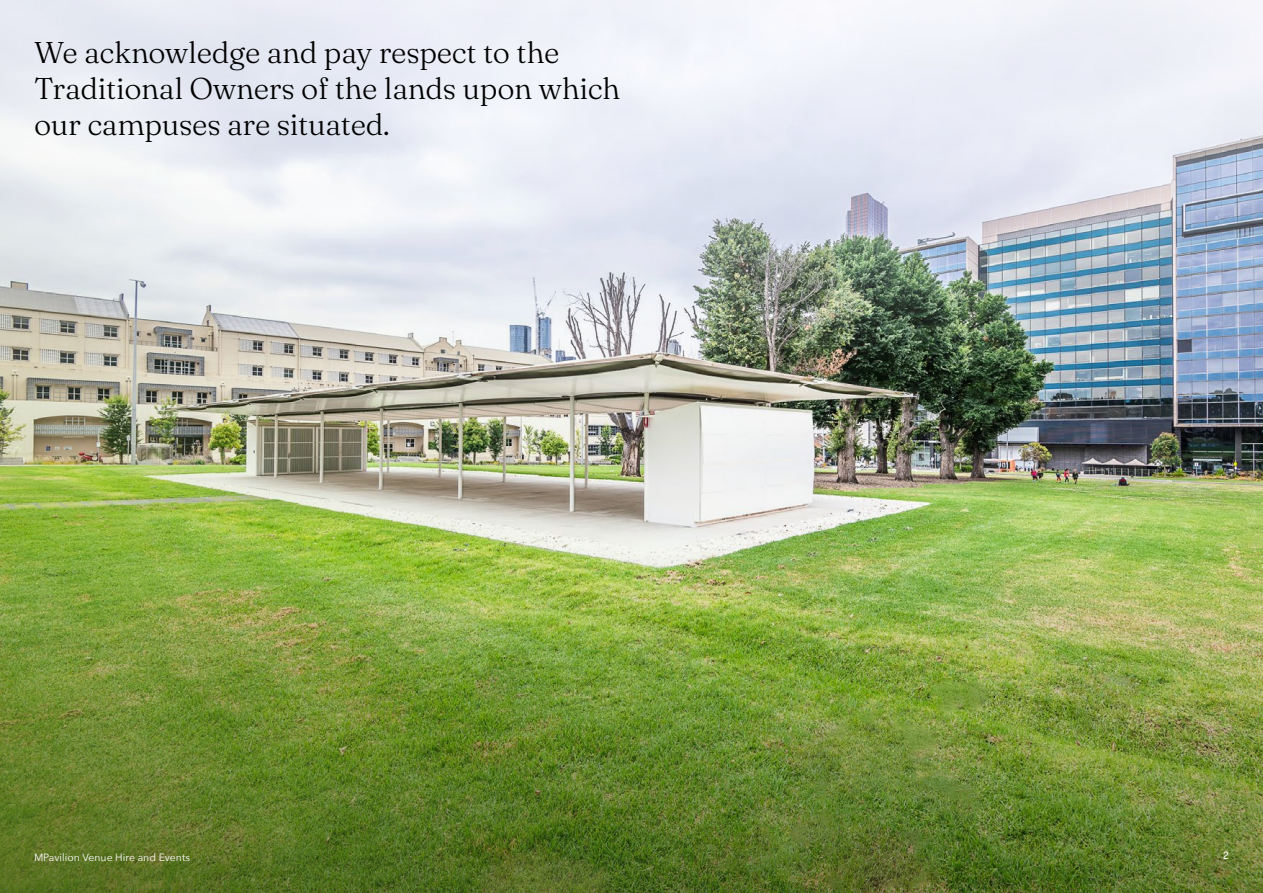
<style>
.page{position:relative;width:1263px;height:893px;background:#fff}
.page>*{position:absolute;margin:0;border:0;box-sizing:border-box;transform-origin:0 0}
.t1{font:300 30px/36px "Fraunces 9 pt";letter-spacing:-.01em;color:#000}
.t2{font:10.5px "Avenir Next";color:#fff}
.t3{font:10.5px "GT Walsheim";color:#fff}
</style>
<div class="page">
<img style="left:0;top:367px;width:1263px;height:179px">
<img style="left:0;top:546px;width:1263px;height:347px">
<img style="left:0;top:0;width:1263px;height:367px">
<p class="t1" style="left:34px;top:33px;width:588px">We acknowledge and pay respect to the<br>Traditional Owners of the lands upon which our campuses are situated.</p>
<p class="t2" style="left:34px;top:849px;width:157px">MPavilion Venue Hire and Events</p>
<p class="t3" style="left:1223px;top:848px;width:8px">2</p>
</div>
